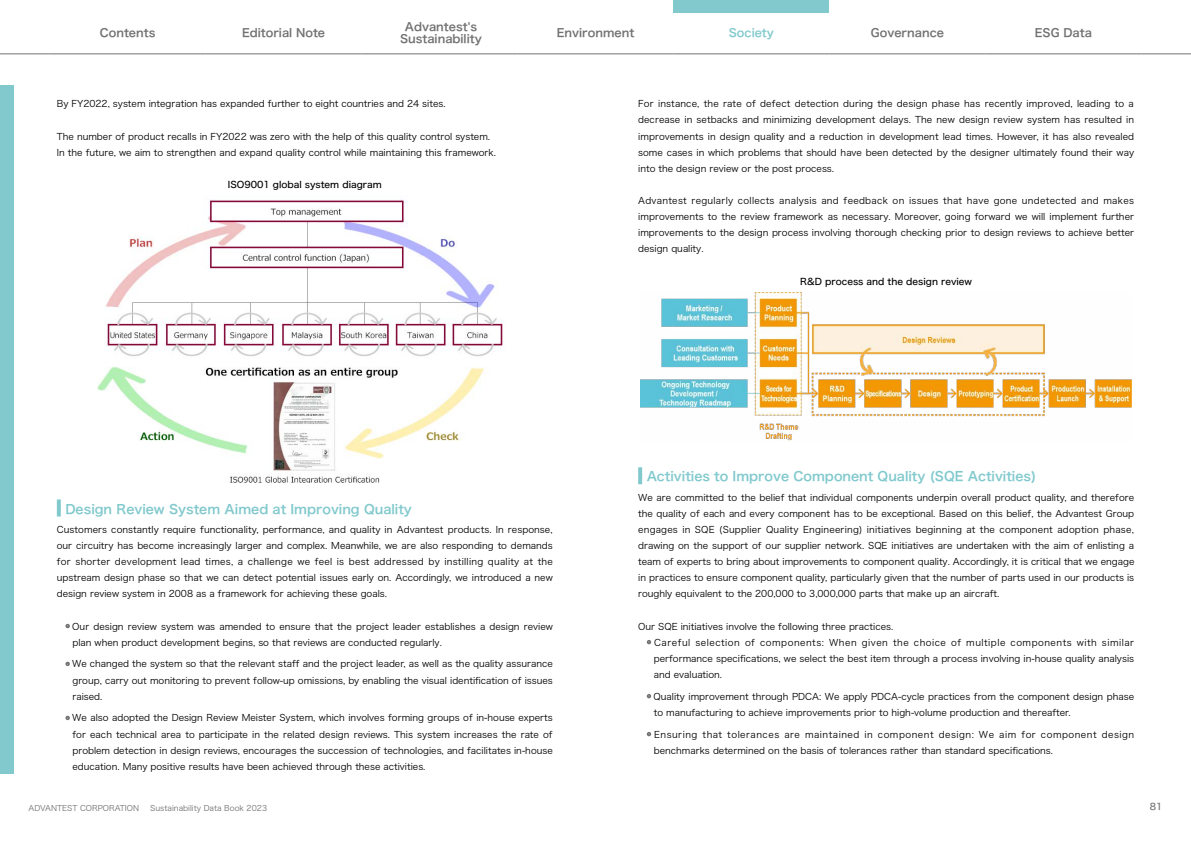
<style>
.page{position:relative;width:1191px;height:842px;background:#fff}
.page>*{position:absolute;margin:0;border:0;box-sizing:border-box;transform-origin:0 0}
.t1{font:12.8px "Hira Kaku Std W6";color:#81c9cd}
.t2{font:11.3px/12px "Hira Kaku Pro N W6";color:#727171;text-align:center}
.t3{font:11.3px "Hira Kaku Pro N W6";color:#81c9cd}
.t4{font:9.2px/16.1px "Hira Kaku Std W3";color:#000;text-align:justify}
.t5{font:9.2px/16.1px "Hira Kaku Std W3";letter-spacing:.055em;color:#000}
.t6{font:9.2px "Hira Kaku Std W5";color:#000}
.t7{font:9.2px "Hira Kaku Std W5";color:#727171}
.t8{font:7.8px "Hira Kaku Std W3";color:#727171}
.s1{color:#727171}
</style>
<div class="page">
<div style="left:0;top:85px;width:13px;height:689px;background:#81c9cd"></div>
<div style="left:673px;top:0;width:156px;height:12px;background:#81c9cd"></div>
<hr style="left:517px;top:54px;width:156px;height:1px;background:#727171">
<hr style="left:673px;top:54px;width:156px;height:1px;background:#727171">
<hr style="left:829px;top:54px;width:156px;height:1px;background:#727171">
<hr style="left:985px;top:54px;width:156px;height:1px;background:#727171">
<hr style="left:0;top:54px;width:50px;height:1px;background:#727171">
<hr style="left:50px;top:54px;width:156px;height:1px;background:#727171">
<hr style="left:206px;top:54px;width:155px;height:1px;background:#727171">
<hr style="left:361px;top:54px;width:156px;height:1px;background:#727171">
<hr style="left:1141px;top:54px;width:50px;height:1px;background:#727171">
<svg style="left:57px;top:499px;width:4px;height:17px"></svg>
<img style="left:98px;top:199px;width:405px;height:284px">
<svg style="left:638px;top:467px;width:4px;height:17px"></svg>
<img style="left:640px;top:293px;width:491px;height:148px">
<p class="t2" style="left:100px;top:27px;width:57px">Contents</p>
<p class="t2" style="left:242px;top:27px;width:85px">Editorial Note</p>
<p class="t2" style="left:400px;top:21px;width:83px">Advantest's<br>Sustainability</p>
<p class="t2" style="left:557px;top:27px;width:79px">Environment</p>
<p class="t3" style="left:729px;top:23px;width:47px">Society</p>
<p class="t2" style="left:871px;top:27px;width:75px">Governance</p>
<p class="t2" style="left:1034px;top:27px;width:59px">ESG Data</p>
<p class="t4" style="left:57px;top:96px;width:390px">By FY2022, system integration has expanded further to eight countries and 24 sites.</p>
<p class="t4" style="left:57px;top:128px;width:441px">The number of product recalls in FY2022 was zero with the help of this quality control system.<br>In the future, we aim to strengthen and expand quality control while maintaining this framework.</p>
<p class="t6" style="left:228px;top:177px;width:155px">ISO9001 global system diagram</p>
<h1 class="t1" style="left:65px;top:499px;width:348px">Design Review System Aimed at Improving Quality</h1>
<p class="t4" style="left:57px;top:521px;width:497px">Customers constantly require functionality, performance, and quality in Advantest products. In response, our circuitry has become increasingly larger and complex. Meanwhile, we are also responding to demands for shorter development lead times, a challenge we feel is best addressed by instilling quality at the upstream design phase so that we can detect potential issues early on. Accordingly, we introduced a new design review system in 2008 as a framework for achieving these goals.</p>
<p class="t4" style="left:72px;top:618px;width:482px;text-indent:-9px"><span class="s1">・</span>Our design review system was amended to ensure that the project leader establishes a design review plan when product development begins, so that reviews are conducted regularly.</p>
<p class="t4" style="left:72px;top:656px;width:482px;text-indent:-9px"><span class="s1">・</span>We changed the system so that the relevant staff and the project leader, as well as the quality assurance group, carry out monitoring to prevent follow-up omissions, by enabling the visual identification of issues raised.</p>
<p class="t4" style="left:72px;top:710px;width:482px;text-indent:-9px"><span class="s1">・</span>We also adopted the Design Review Meister System, which involves forming groups of in-house experts for each technical area to participate in the related design reviews. This system increases the rate of problem detection in design reviews, encourages the succession of technologies, and facilitates in-house education. Many positive results have been achieved through these activities.</p>
<p class="t4" style="left:638px;top:96px;width:497px">For instance, the rate of defect detection during the design phase has recently improved, leading to a decrease in setbacks and minimizing development delays. The new design review system has resulted in improvements in design quality and a reduction in development lead times. However, it has also revealed some cases in which problems that should have been detected by the designer ultimately found their way into the design review or the post process.</p>
<p class="t4" style="left:638px;top:192px;width:497px">Advantest regularly collects analysis and feedback on issues that have gone undetected and makes improvements to the review framework as necessary. Moreover, going forward we will implement further improvements to the design process involving thorough checking prior to design reviews to achieve better design quality.</p>
<p class="t6" style="left:800px;top:274px;width:173px">R&amp;D process and the design review</p>
<h1 class="t1" style="left:646px;top:467px;width:391px">Activities to Improve Component Quality (SQE Activities)</h1>
<p class="t4" style="left:638px;top:489px;width:498px">We are committed to the belief that individual components underpin overall product quality, and therefore the quality of each and every component has to be exceptional. Based on this belief, the Advantest Group engages in SQE (Supplier Quality Engineering) initiatives beginning at the component adoption phase, drawing on the support of our supplier network. SQE initiatives are undertaken with the aim of enlisting a team of experts to bring about improvements to component quality. Accordingly, it is critical that we engage in practices to ensure component quality, particularly given that the number of parts used in our products is roughly equivalent to the 200,000 to 3,000,000 parts that make up an aircraft.</p>
<p class="t4" style="left:638px;top:618px;width:257px">Our SQE initiatives involve the following three practices.</p>
<p class="t5" style="left:644px;top:634px;width:491px"><span class="s1">・</span>Careful selection of components: When given the choice of multiple components with similar</p>
<p class="t4" style="left:654px;top:650px;width:482px">performance specifications, we select the best item through a process involving in-house quality analysis</p>
<p class="t4" style="left:654px;top:666px;width:70px">and evaluation.</p>
<p class="t4" style="left:654px;top:688px;width:482px;text-indent:-9px"><span class="s1">・</span>Quality improvement through PDCA: We apply PDCA-cycle practices from the component design phase to manufacturing to achieve improvements prior to high-volume production and thereafter.</p>
<p class="t5" style="left:654px;top:726px;width:482px;text-indent:-9px"><span class="s1">・</span>Ensuring that tolerances are maintained in component design: We aim for component design benchmarks determined on the basis of tolerances rather than standard specifications.</p>
<p class="t8" style="left:28px;top:802px;width:112px">ADVANTEST CORPORATION</p>
<p class="t8" style="left:150px;top:802px;width:118px">Sustainability Data Book 2023</p>
<p class="t7" style="left:1149px;top:800px;width:14px">81</p>
</div>
